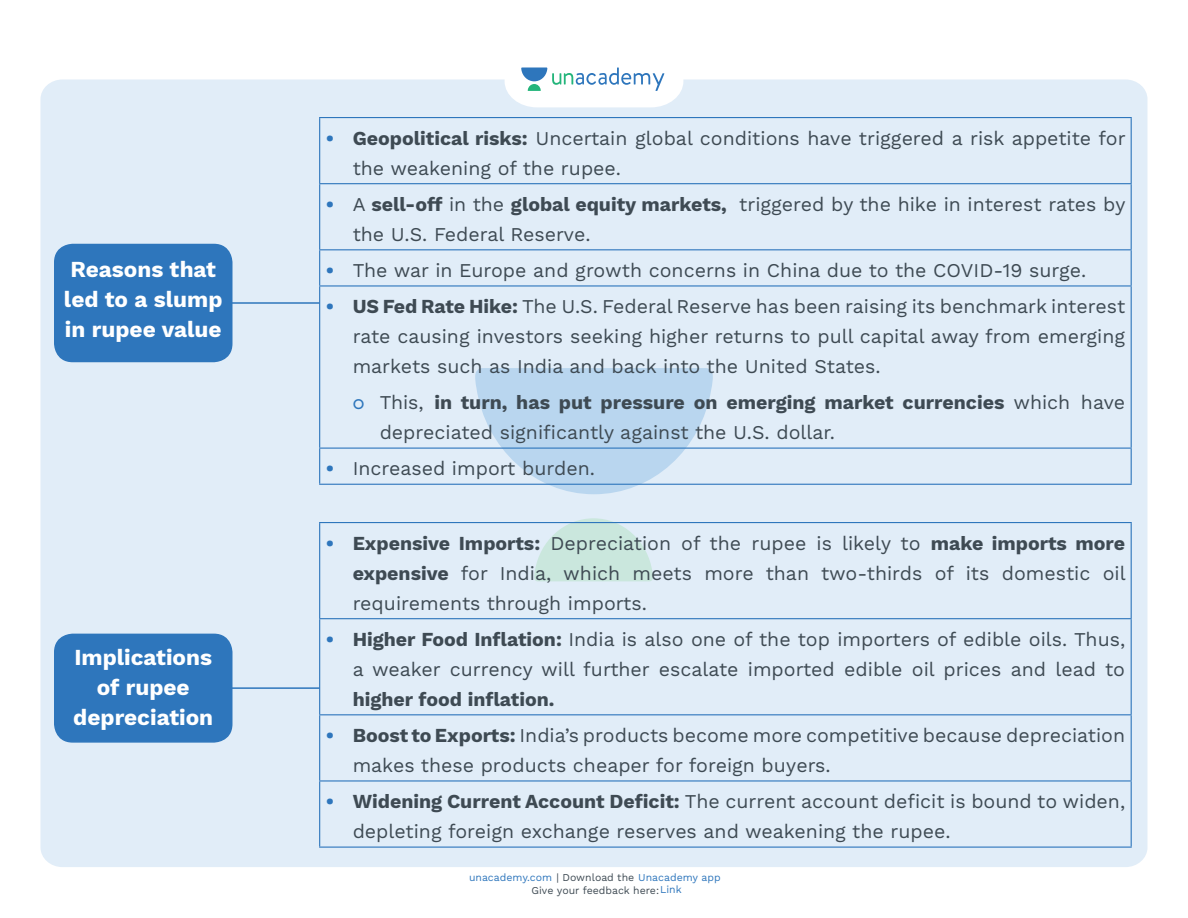
<style>
.page{position:relative;width:1188px;height:918px;background:#fff}
.page>*{position:absolute;margin:0;border:0;box-sizing:border-box;transform-origin:0 0}
.t1{font:700 22.5px/30px "Work Sans";color:#fff}
.t2{font:19.5px/30px "Work Sans";color:#3e4a53}
.t3{font:10.5px "Work Sans";color:#2e76bc}
.t4{font:10.5px "Work Sans";color:#3e4a53}
.s1{font-weight:700;color:#2e76bc}
.s2{font-weight:700}
.s3{color:#2e76bc}
.s4{color:#3e4a53}
</style>
<div class="page">
<div style="left:40px;top:79px;width:1107px;height:788px;background:#e1edf8"></div>
<svg style="left:505px;top:67px;width:178px;height:40px"></svg>
<svg style="left:475px;top:368px;width:238px;height:126px;background:#c0daf0"></svg>
<svg style="left:534px;top:518px;width:119px;height:63px;background:#cee8e2"></svg>
<hr style="left:319px;top:117px;width:813px;height:1px;background:#2e76bc">
<hr style="left:319px;top:118px;width:1px;height:65px;background:#2e76bc">
<hr style="left:1131px;top:118px;width:1px;height:65px;background:#2e76bc">
<hr style="left:319px;top:183px;width:813px;height:1px;background:#2e76bc">
<hr style="left:319px;top:184px;width:1px;height:65px;background:#2e76bc">
<hr style="left:1131px;top:184px;width:1px;height:65px;background:#2e76bc">
<hr style="left:319px;top:249px;width:813px;height:1px;background:#2e76bc">
<hr style="left:319px;top:250px;width:1px;height:35px;background:#2e76bc">
<hr style="left:1131px;top:250px;width:1px;height:35px;background:#2e76bc">
<hr style="left:319px;top:285px;width:813px;height:2px;background:#2e76bc">
<hr style="left:319px;top:287px;width:1px;height:161px;background:#2e76bc">
<hr style="left:1131px;top:287px;width:1px;height:161px;background:#2e76bc">
<hr style="left:319px;top:448px;width:813px;height:1px;background:#2e76bc">
<hr style="left:319px;top:449px;width:1px;height:35px;background:#2e76bc">
<hr style="left:1131px;top:449px;width:1px;height:35px;background:#2e76bc">
<hr style="left:319px;top:484px;width:813px;height:1px;background:#2e76bc">
<div style="left:55px;top:244px;width:177px;height:118px;background:#2e76bc;border-radius:18px"></div>
<div style="left:54px;top:244px;width:178px;height:118px;border:2px solid #2e76bc;border-radius:18px"></div>
<hr style="left:230px;top:302px;width:90px;height:2px;background:#2e76bc">
<hr style="left:319px;top:522px;width:813px;height:1px;background:#2e76bc">
<hr style="left:319px;top:523px;width:1px;height:95px;background:#2e76bc">
<hr style="left:1131px;top:523px;width:1px;height:95px;background:#2e76bc">
<hr style="left:319px;top:618px;width:813px;height:1px;background:#2e76bc">
<hr style="left:319px;top:619px;width:1px;height:95px;background:#2e76bc">
<hr style="left:1131px;top:619px;width:1px;height:95px;background:#2e76bc">
<hr style="left:319px;top:714px;width:813px;height:1px;background:#2e76bc">
<hr style="left:319px;top:715px;width:1px;height:65px;background:#2e76bc">
<hr style="left:1131px;top:715px;width:1px;height:65px;background:#2e76bc">
<hr style="left:319px;top:780px;width:813px;height:2px;background:#2e76bc">
<hr style="left:319px;top:782px;width:1px;height:65px;background:#2e76bc">
<hr style="left:1131px;top:782px;width:1px;height:65px;background:#2e76bc">
<hr style="left:319px;top:847px;width:813px;height:1px;background:#2e76bc">
<div style="left:55px;top:634px;width:177px;height:108px;background:#2e76bc;border-radius:18px"></div>
<div style="left:54px;top:634px;width:178px;height:109px;border:2px solid #2e76bc;border-radius:18px"></div>
<hr style="left:230px;top:687px;width:90px;height:2px;background:#2e76bc">
<p class="t1" style="left:64px;top:255px;width:160px">Reasons that led to a slump in rupee value</p>
<p class="t1" style="left:73px;top:644px;width:141px;text-align:center">Implications of rupee depreciation</p>
<p class="t2" style="left:353px;top:124px;width:774px;text-indent:-27px"><span class="s1">•</span> <span class="s2">Geopolitical risks:</span> Uncertain global conditions have triggered a risk appetite for the weakening of the rupee.</p>
<p class="t2" style="left:353px;top:190px;width:774px;text-indent:-27px"><span class="s1">•</span> A <span class="s2">sell-off</span> in the <span class="s2">global equity markets,</span> triggered by the hike in interest rates by the U.S. Federal Reserve.</p>
<p class="t2" style="left:326px;top:256px;width:762px"><span class="s1">•</span> The war in Europe and growth concerns in China due to the COVID-19 surge.</p>
<p class="t2" style="left:353px;top:292px;width:774px;text-align:justify;text-indent:-27px"><span class="s1">•</span> <span class="s2">US Fed Rate Hike:</span> The U.S. Federal Reserve has been raising its benchmark interest rate causing investors seeking higher returns to pull capital away from emerging markets such as India and back into the United States.</p>
<p class="t2" style="left:380px;top:388px;width:747px;text-indent:-27px"><span class="s3">○</span> This, <span class="s2">in turn, has put pressure on emerging market currencies</span> which have depreciated significantly against the U.S. dollar.</p>
<p class="t2" style="left:326px;top:454px;width:271px"><span class="s1">•</span> Increased import burden.</p>
<p class="t2" style="left:353px;top:529px;width:775px;text-align:justify;text-indent:-27px"><span class="s1">•</span> <span class="s2">Expensive Imports:</span> Depreciation of the rupee is likely to <span class="s2">make imports more expensive</span> for India, which meets more than two-thirds of its domestic oil requirements through imports.</p>
<p class="t2" style="left:353px;top:625px;width:774px;text-align:justify;text-indent:-27px"><span class="s1">•</span> <span class="s2">Higher Food Inflation:</span> India is also one of the top importers of edible oils. Thus, a weaker currency will further escalate imported edible oil prices and lead to <span class="s2">higher food inflation.</span></p>
<p class="t2" style="left:353px;top:721px;width:774px;text-indent:-27px"><span class="s1">•</span> <span class="s2">Boost to Exports:</span> India’s products become more competitive because depreciation makes these products cheaper for foreign buyers.</p>
<p class="t2" style="left:353px;top:787px;width:774px;text-indent:-27px"><span class="s1">•</span> <span class="s2">Widening Current Account Deficit:</span> The current account deficit is bound to widen, depleting foreign exchange reserves and weakening the rupee.</p>
<p class="t3" style="left:469px;top:871px;width:253px">unacademy.com <span class="s4">| Download the</span> Unacademy app</p>
<p class="t4" style="left:532px;top:884px;width:152px">Give your feedback here:<span class="s3">Link</span></p>
</div>
